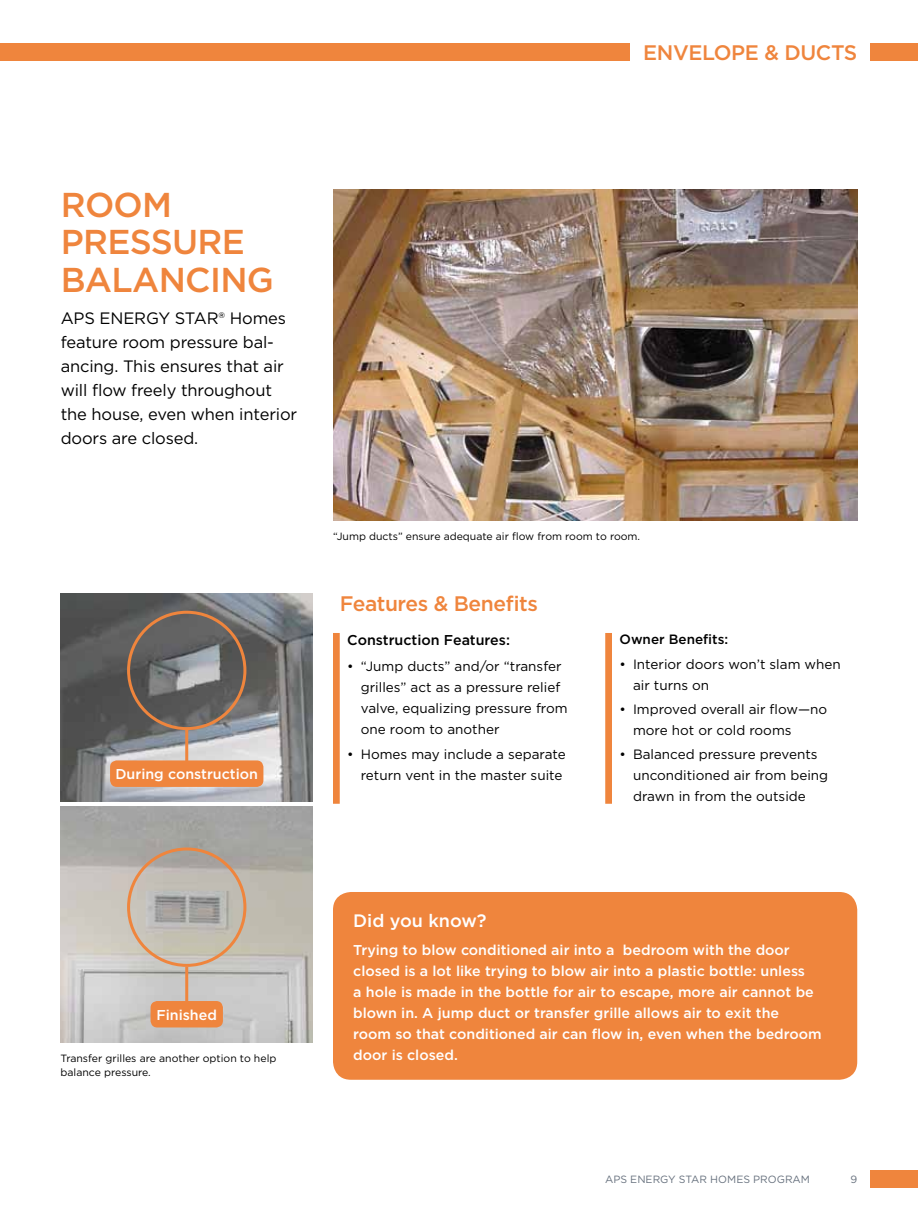
<style>
.page{position:relative;width:918px;height:1215px;background:#fff}
.page>*{position:absolute;margin:0;border:0;box-sizing:border-box;transform-origin:0 0}
.t1{font:500 34.5px/37.5px "Gotham";letter-spacing:-.02em;color:#ef853d}
.t2{font:500 21px "Gotham";letter-spacing:-.02em;color:#ef853d}
.t3{font:500 18px "Gotham";color:#fff}
.t4{font:16.5px/24px "Gotham";letter-spacing:-.01em;color:#000}
.t5{font:500 14.25px/21px "Gotham";color:#fff}
.t6{font:500 14.25px "Gotham";color:#000}
.t7{font:13.5px/21px "Gotham";color:#000}
.t8{font:500 13.5px "Gotham";color:#000}
.t9{font:10.5px/13.5px "Gotham";color:#000}
.t10{font:10.5px "Gotham";color:#67717e}
</style>
<div class="page">
<div style="left:871px;top:1170px;width:47px;height:18px;background:#ef853d"></div>
<img style="left:333px;top:189px;width:524px;height:332px">
<img style="left:61px;top:594px;width:252px;height:207px">
<img style="left:61px;top:806px;width:252px;height:237px">
<div style="left:871px;top:43px;width:47px;height:18px;background:#ef853d"></div>
<div style="left:0;top:43px;width:630px;height:18px;background:#ef853d"></div>
<div style="left:605px;top:633px;width:7px;height:171px;background:#ef853d"></div>
<div style="left:333px;top:633px;width:7px;height:171px;background:#ef853d"></div>
<div style="left:333px;top:892px;width:524px;height:188px;background:#ef853d;border-radius:18px"></div>
<div style="left:127px;top:611px;width:119px;height:119px;border:3px solid #ef853d;border-radius:50%"></div>
<div style="left:110px;top:760px;width:153px;height:27px;background:#ef853d;border-radius:7px"></div>
<hr style="left:185px;top:728px;width:3px;height:38px;background:#ef853d">
<div style="left:127px;top:848px;width:119px;height:119px;border:3px solid #ef853d;border-radius:50%"></div>
<div style="left:151px;top:1001px;width:72px;height:26px;background:#ef853d;border-radius:7px"></div>
<hr style="left:185px;top:967px;width:3px;height:34px;background:#ef853d">
<h2 class="t2" style="left:643px;top:39px;width:201px">Envelope &amp; ducts</h2>
<h1 class="t1" style="left:61px;top:185px;width:113px">Room<br>Press</h1>
<h1 class="t1" style="left:61px;top:223px;width:170px;text-indent:111px">ure balancing</h1>
<p class="t4" style="left:61px;top:306px;width:238px">APS ENERGY STAR® Homes feature room pressure bal&shy;ancing. This ensures that air will flow freely throughout the house, even when interior doors are closed.</p>
<p class="t5" style="left:115px;top:764px;width:144px">During construction</p>
<p class="t9" style="left:333px;top:529px;width:309px">“Jump ducts” ensure adequate air flow from room to room.</p>
<h2 class="t2" style="left:340px;top:590px;width:200px">Features &amp; Benefits</h2>
<p class="t6" style="left:347px;top:631px;width:164px">Construction Features:</p>
<p class="t7" style="left:361px;top:656px;width:208px;text-indent:-14px">• “Jump ducts” and/or “transfer grilles” act as a pressure relief valve, equalizing pressure from one room to another</p>
<p class="t7" style="left:347px;top:743px;width:220px;text-align:right">• Homes may include a separate return vent in the master suite</p>
<p class="t8" style="left:620px;top:631px;width:110px">Owner Benefits:</p>
<p class="t7" style="left:633px;top:653px;width:209px;text-indent:-14px">• Interior doors won’t slam when air turns on</p>
<p class="t7" style="left:633px;top:698px;width:196px;text-indent:-14px">• Improved overall air flow—no more hot or cold rooms</p>
<p class="t7" style="left:633px;top:744px;width:197px;text-indent:-14px">• Balanced pressure prevents unconditioned air from being drawn in from the outside</p>
<p class="t5" style="left:157px;top:1004px;width:62px">Finished</p>
<p class="t9" style="left:61px;top:1051px;width:217px">Transfer grilles are another option to help balance pressure.</p>
<h3 class="t3" style="left:353px;top:909px;width:135px">Did you know?</h3>
<p class="t5" style="left:353px;top:939px;width:470px">Trying to blow conditioned air into a bedroom with the door closed is a lot like trying to blow air into a plastic bottle: unless<br>a hole is made in the bottle for air to escape, more air cannot be blown in. A jump duct or transfer grille allows air to exit the<br>room so that conditioned air can flow in, even when the bedroom door is closed.</p>
<p class="t10" style="left:605px;top:1173px;width:206px">APS ENERGY STAR HOMES PROGRAM</p>
<p class="t10" style="left:851px;top:1173px;width:8px">9</p>
</div>
